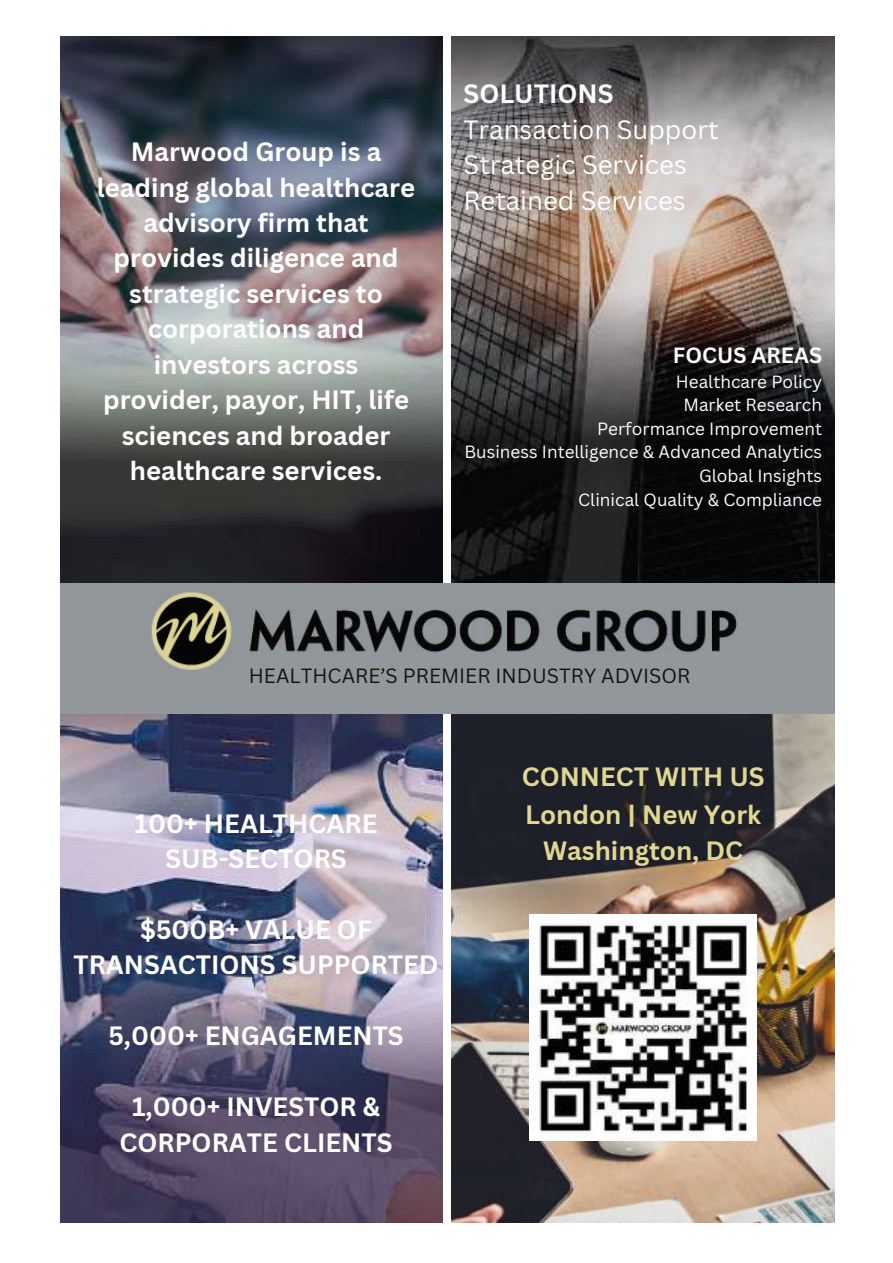
<style>
.page{position:relative;width:893px;height:1263px;background:#fff}
.page>*{position:absolute;margin:0;border:0;box-sizing:border-box;transform-origin:0 0}
.t1{font:700 25.8px/35.4px "Canva Sans";color:#fff;text-align:center}
.t2{font:25.8px/35.4px "Canva Sans";color:#fff}
.t3{font:700 25.8px/38.1px "Canva Sans";color:#e1d692}
.t4{font:700 21.45px "Canva Sans";color:#fff}
.t5{font:20.1px "Canva Sans";color:#16130e}
.t6{font:17.25px/23.7px "Canva Sans";color:#fff;text-align:right}
</style>
<div class="page">
<img style="left:452px;top:713px;width:382px;height:509px">
<img style="left:452px;top:37px;width:382px;height:546px">
<img style="left:60px;top:37px;width:383px;height:546px">
<img style="left:60px;top:713px;width:383px;height:509px">
<div style="left:60px;top:583px;width:774px;height:130px;background:#92979b"></div>
<img style="left:151px;top:592px;width:586px;height:78px">
<img style="left:530px;top:914px;width:226px;height:227px">
<p class="t1" style="left:97px;top:134px;width:320px">Marwood Group is a leading global healthcare advisory firm that provides diligence and strategic services to corporations and investors across provider, payor, HIT, life sciences and broader healthcare services.</p>
<p class="t1" style="left:464px;top:77px;width:151px">SOLUTIONS</p>
<p class="t2" style="left:464px;top:112px;width:257px">Transaction Support<br>Strategic Services<br>Retained Services</p>
<p class="t4" style="left:673px;top:342px;width:151px">FOCUS AREAS</p>
<p class="t6" style="left:464px;top:369px;width:359px">Healthcare Policy<br>Market Research<br>Performance Improvement<br>Business Intelligence &amp; Advanced Analytics<br>Global Insights<br>Clinical Quality &amp; Compliance</p>
<p class="t5" style="left:249px;top:664px;width:443px">HEALTHCARE’S PREMIER INDUSTRY ADVISOR</p>
<p class="t1" style="left:135px;top:806px;width:244px">100+ HEALTHCARE<br>SUB-SECTORS</p>
<p class="t1" style="left:73px;top:912px;width:367px">$500B+ VALUE OF<br>TRANSACTIONS SUPPORTED</p>
<p class="t1" style="left:108px;top:1018px;width:297px">5,000+ ENGAGEMENTS</p>
<p class="t1" style="left:120px;top:1089px;width:274px">1,000+ INVESTOR &amp;<br>CORPORATE CLIENTS</p>
<p class="t3" style="left:522px;top:758px;width:245px">CONNECT WITH US<br>London | New York</p>
<p class="t3" style="left:543px;top:832px;width:202px">Washington, DC</p>
</div>
